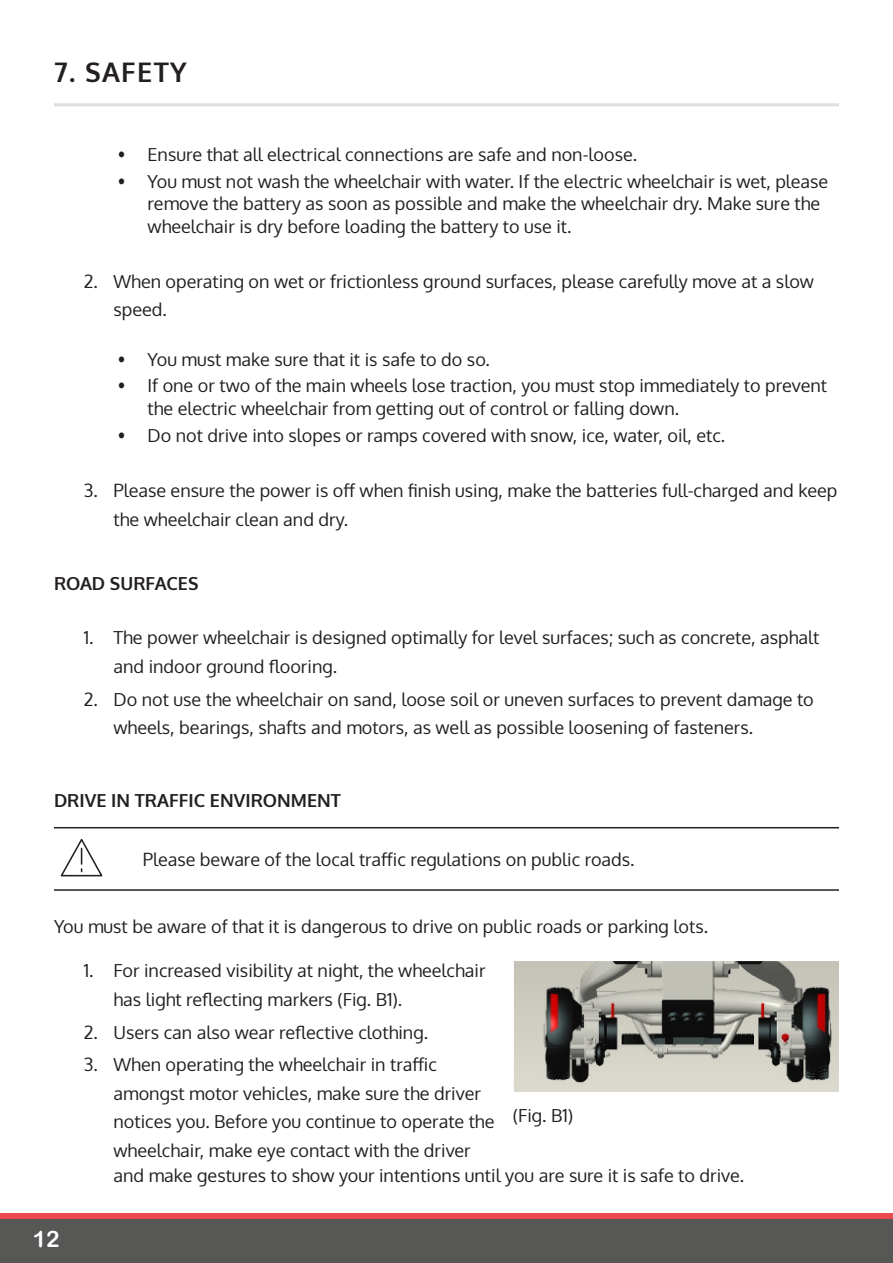
<style>
.page{position:relative;width:893px;height:1263px;background:#fff}
.page>*{position:absolute;margin:0;border:0;box-sizing:border-box;transform-origin:0 0}
.Section_title{font:700 27px "Oxygen";letter-spacing:.05em;color:#231f20}
.t1{font:22.65px "Arial Rounded MT Bold";color:#fff}
.Body{font:18px/28.5px "Oxygen";color:#231f20}
.Body_title{font:700 18px "Oxygen";color:#231f20}
</style>
<div class="page">
<div style="left:0;top:1213px;width:893px;height:6px;background:#e94a51"></div>
<div style="left:0;top:1219px;width:893px;height:44px;background:#575756"></div>
<hr style="left:54px;top:103px;width:785px;height:3px;background:#57585a">
<img style="left:514px;top:961px;width:325px;height:131px">
<hr style="left:54px;top:889px;width:785px;height:2px;background:#231f20">
<svg style="left:60px;top:838px;width:43px;height:39px"></svg>
<hr style="left:54px;top:827px;width:785px;height:1px;background:#231f20">
<p class="Section_title" style="left:54px;top:55px;width:134px">7. SAFETY</p>
<p class="Body" style="left:118px;top:140px;width:521px">• Ensure that all electrical connections are safe and non-loose.</p>
<p class="Body" style="left:148px;top:170px;width:682px;line-height:22.5px;text-indent:-30px">• You must not wash the wheelchair with water. If the electric wheelchair is wet, please remove the battery as soon as possible and make the wheelchair dry. Make sure the wheelchair is dry before loading the battery to use it.</p>
<p class="Body" style="left:114px;top:267px;width:702px;text-indent:-30px">2. When operating on wet or frictionless ground surfaces, please carefully move at a slow speed.</p>
<p class="Body" style="left:118px;top:345px;width:373px">• You must make sure that it is safe to do so.</p>
<p class="Body" style="left:148px;top:375px;width:681px;line-height:22.5px;text-indent:-30px">• If one or two of the main wheels lose traction, you must stop immediately to prevent the electric wheelchair from getting out of control or falling down.</p>
<p class="Body" style="left:118px;top:421px;width:609px">• Do not drive into slopes or ramps covered with snow, ice, water, oil, etc.</p>
<p class="Body" style="left:114px;top:476px;width:725px;text-indent:-30px">3. Please ensure the power is off when finish using, make the batteries full-charged and keep the wheelchair clean and dry.</p>
<p class="Body_title" style="left:54px;top:573px;width:146px">ROAD SURFACES</p>
<p class="Body" style="left:114px;top:624px;width:707px;text-indent:-30px">1. The power wheelchair is designed optimally for level surfaces; such as concrete, asphalt and indoor ground flooring.</p>
<p class="Body" style="left:114px;top:685px;width:702px;text-indent:-30px">2. Do not use the wheelchair on sand, loose soil or uneven surfaces to prevent damage to wheels, bearings, shafts and motors, as well as possible loosening of fasteners.</p>
<p class="Body_title" style="left:54px;top:789px;width:288px">DRIVE IN TRAFFIC ENVIRONMENT</p>
<p class="Body" style="left:143px;top:845px;width:493px">Please beware of the local traffic regulations on public roads.</p>
<p class="Body" style="left:54px;top:912px;width:655px">You must be aware of that it is dangerous to drive on public roads or parking lots.</p>
<p class="Body" style="left:114px;top:956px;width:374px;text-indent:-30px">1. For increased visibility at night, the wheelchair has light reflecting markers (Fig. B1).</p>
<p class="Body" style="left:84px;top:1018px;width:346px">2. Users can also wear reflective clothing.</p>
<p class="Body" style="left:114px;top:1050px;width:382px;text-indent:-30px">3. When operating the wheelchair in traffic amongst motor vehicles, make sure the driver notices you. Before you continue to operate the wheelchair, make eye contact with the driver</p>
<p class="Body" style="left:513px;top:1101px;width:62px">(Fig. B1)</p>
<p class="t1" style="left:33px;top:1225px;width:28px">12</p>
<p class="Body" style="left:114px;top:1161px;width:632px">and make gestures to show your intentions until you are sure it is safe to drive.</p>
</div>
